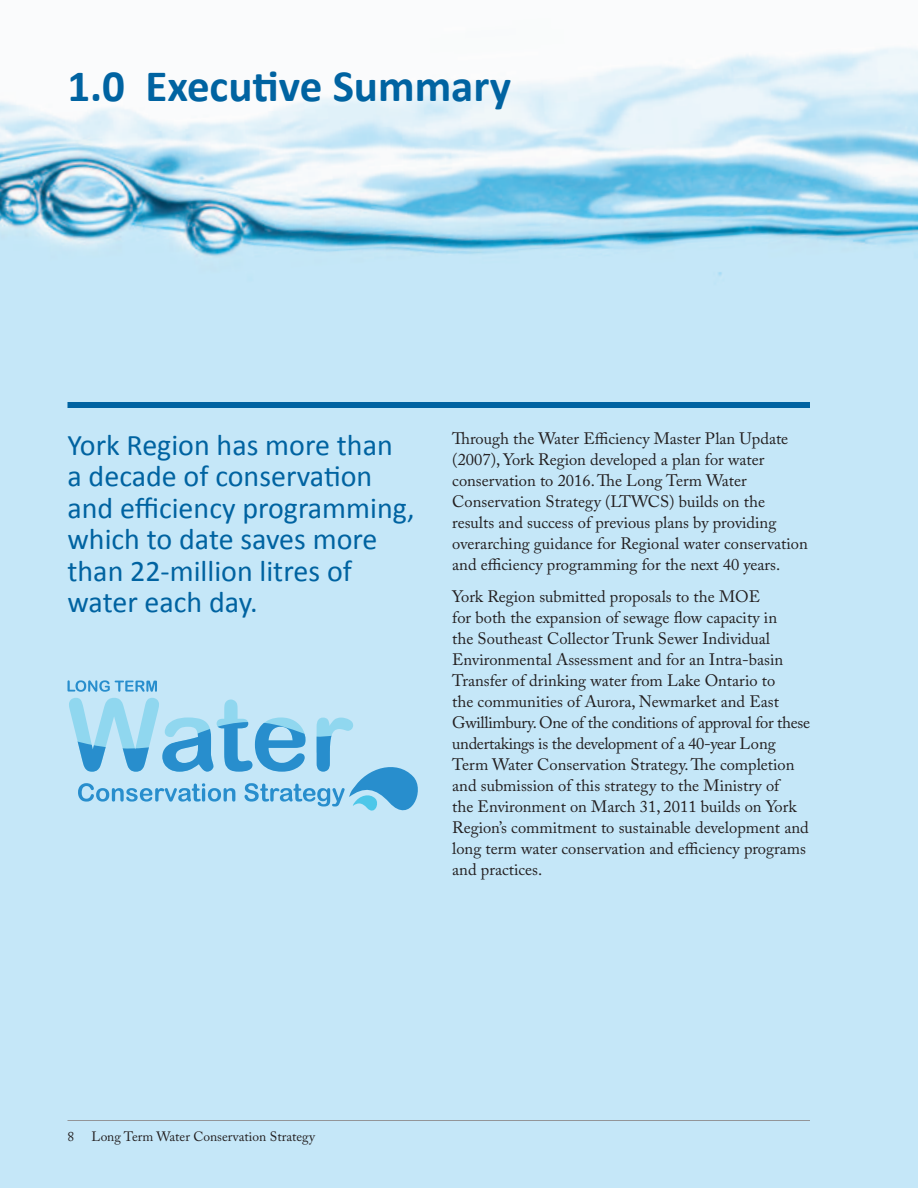
<style>
.page{position:relative;width:918px;height:1188px;background:#fff}
.page>*{position:absolute;margin:0;border:0;box-sizing:border-box;transform-origin:0 0}
.t1{font:700 45px "Calibri";color:#0063a1}
.t2{font:30px/31.5px "Calibri";color:#0063a1}
.Body_copy{font:16.5px/21px "Adobe Caslon Pro";color:#231f20}
.Body_copy-2{font:13.5px "Adobe Caslon Pro";color:#231f20}
</style>
<div class="page">
<img style="left:0;top:47px;width:918px;height:1141px">
<svg style="left:69px;top:698px;width:357px;height:128px;background:#a2d4ef"></svg>
<svg style="left:68px;top:680px;width:89px;height:12px"></svg>
<div style="left:68px;top:402px;width:742px;height:6px;background:#0063a1"></div>
<hr style="left:68px;top:1120px;width:742px;height:1px;background:#939598">
<p class="t1" style="left:68px;top:58px;width:445px">1.0 Executive Summary</p>
<p class="t2" style="left:68px;top:427px;width:349px">York Region has more than<br>a decade of conservation and efficiency programming, which to date saves more than 22-million litres of water each day.</p>
<p class="Body_copy" style="left:452px;top:428px;width:357px">Through the Water Efficiency Master Plan Update (2007), York Region developed a plan for water conservation to 2016. The Long Term Water Conservation Strategy (LTWCS) builds on the results and success of previous plans by providing overarching guidance for Regional water conservation and efficiency programming for the next 40 years.</p>
<p class="Body_copy" style="left:452px;top:586px;width:359px">York Region submitted proposals to the MOE<br>for both the expansion of sewage flow capacity in<br>the Southeast Collector Trunk Sewer Individual Environmental Assessment and for an Intra-basin Transfer of drinking water from Lake Ontario to<br>the communities of Aurora, Newmarket and East Gwillimbury. One of the conditions of approval for these undertakings is the development of a 40-year Long Term Water Conservation Strategy. The completion and submission of this strategy to the Ministry of<br>the Environment on March 31, 2011 builds on York Region’s commitment to sustainable development and long term water conservation and efficiency programs and practices.</p>
<p class="Body_copy-2" style="left:68px;top:1128px;width:8px">8</p>
<p class="Body_copy-2" style="left:91px;top:1128px;width:225px">Long Term Water Conservation Strategy</p>
</div>
